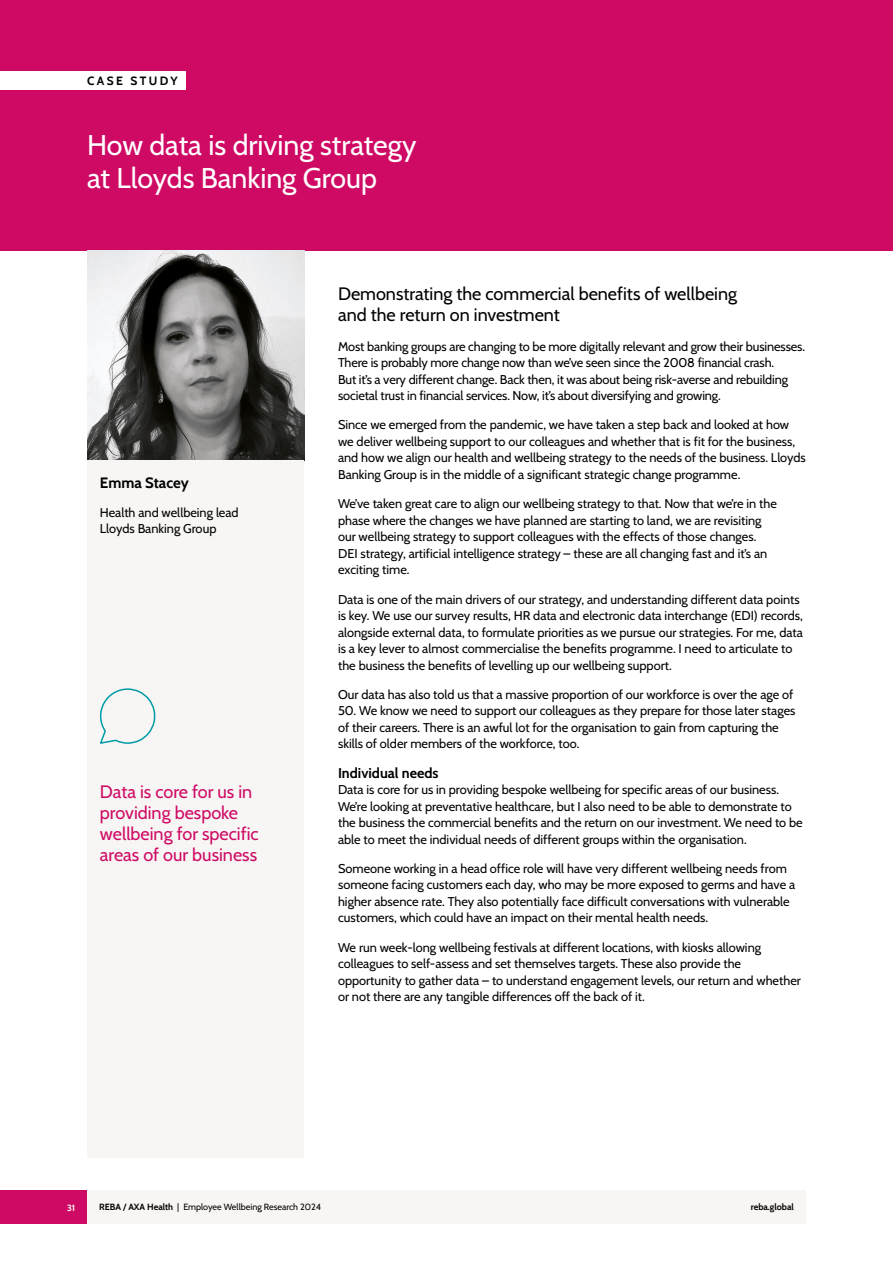
<style>
.page{position:relative;width:893px;height:1263px;background:#fff}
.page>*{position:absolute;margin:0;border:0;box-sizing:border-box;transform-origin:0 0}
.t1{font:28.5px/33px "Cabin";color:#fff}
.t2{font:18px/21px "Cabin";color:#cf0a65}
.t3{font:18px/21px "Cabin";color:#000}
.t4{font:700 15px "Cabin";color:#000}
.t5{font:700 14.25px "Cabin";color:#000}
.t6{font:12.75px/16.5px "Cabin";color:#000}
.t7{font:700 12px "Cabin";letter-spacing:.2em;color:#000}
.t8{font:9px "Cabin";color:#000}
.t9{font:700 9px "Cabin";color:#000}
.t10{font:700 9px "Cabin";color:#fff}
.s1{font-weight:700}
</style>
<div class="page">
<div style="left:0;top:1191px;width:87px;height:33px;background:#cf0a65"></div>
<div style="left:87px;top:1191px;width:719px;height:33px;background:#f7f6f4"></div>
<div style="left:0;top:0;width:893px;height:250px;background:#cf0a65"></div>
<img style="left:87px;top:250px;width:217px;height:210px">
<div style="left:87px;top:460px;width:217px;height:698px;background:#f7f6f4"></div>
<svg style="left:99px;top:688px;width:57px;height:56px"></svg>
<div style="left:0;top:71px;width:186px;height:18px;background:#fff"></div>
<p class="t7" style="left:87px;top:71px;width:92px">CASE STUDY</p>
<h1 class="t1" style="left:87px;top:127px;width:331px">How data is driving strategy at Lloyds Banking Group</h1>
<p class="t4" style="left:100px;top:471px;width:90px">Emma Stacey</p>
<p class="t6" style="left:100px;top:503px;width:140px">Health and wellbeing lead<br>Lloyds Banking Group</p>
<h2 class="t2" style="left:100px;top:779px;width:160px">Data is core for us in providing bespoke wellbeing for specific areas of our business</h2>
<h2 class="t3" style="left:338px;top:282px;width:401px">Demonstrating the commercial benefits of wellbeing and the return on investment</h2>
<p class="t6" style="left:338px;top:337px;width:468px">Most banking groups are changing to be more digitally relevant and grow their businesses.<br>There is probably more change now than we’ve seen since the 2008 financial crash.<br>But it’s a very different change. Back then, it was about being risk-averse and rebuilding societal trust in financial services. Now, it’s about diversifying and growing.</p>
<p class="t6" style="left:338px;top:416px;width:469px">Since we emerged from the pandemic, we have taken a step back and looked at how we deliver wellbeing support to our colleagues and whether that is fit for the business, and how we align our health and wellbeing strategy to the needs of the business. Lloyds Banking Group is in the middle of a significant strategic change programme.</p>
<p class="t6" style="left:338px;top:495px;width:440px">We’ve taken great care to align our wellbeing strategy to that. Now that we’re in the phase where the changes we have planned are starting to land, we are revisiting our wellbeing strategy to support colleagues with the effects of those changes.<br>DEI strategy, artificial intelligence strategy – these are all changing fast and it’s an exciting time.</p>
<p class="t6" style="left:338px;top:590px;width:466px">Data is one of the main drivers of our strategy, and understanding different data points is key. We use our survey results, HR data and electronic data interchange (EDI) records, alongside external data, to formulate priorities as we pursue our strategies. For me, data is a key lever to almost commercialise the benefits programme. I need to articulate to the business the benefits of levelling up our wellbeing support.</p>
<p class="t6" style="left:338px;top:685px;width:457px">Our data has also told us that a massive proportion of our workforce is over the age of</p>
<p class="t6" style="left:338px;top:702px;width:459px">50. We know we need to support our colleagues as they prepare for those later stages of their careers. There is an awful lot for the organisation to gain from capturing the skills of older members of the workforce, too.</p>
<p class="t5" style="left:338px;top:761px;width:102px">Individual needs</p>
<p class="t6" style="left:338px;top:780px;width:466px">Data is core for us in providing bespoke wellbeing for specific areas of our business.<br>We’re looking at preventative healthcare, but I also need to be able to demonstrate to the business the commercial benefits and the return on our investment. We need to be able to meet the individual needs of different groups within the organisation.</p>
<p class="t6" style="left:338px;top:859px;width:459px">Someone working in a head office role will have very different wellbeing needs from someone facing customers each day, who may be more exposed to germs and have a higher absence rate. They also potentially face difficult conversations with vulnerable customers, which could have an impact on their mental health needs.</p>
<p class="t6" style="left:338px;top:938px;width:464px">We run week-long wellbeing festivals at different locations, with kiosks allowing colleagues to self-assess and set themselves targets. These also provide the opportunity to gather data – to understand engagement levels, our return and whether or not there are any tangible differences off the back of it.</p>
<p class="t10" style="left:67px;top:1201px;width:10px">31</p>
<p class="t8" style="left:99px;top:1200px;width:223px"><span class="s1">REBA / AXA Health</span> | Employee Wellbeing Research 2024</p>
<p class="t9" style="left:751px;top:1200px;width:45px">reba.global</p>
</div>
